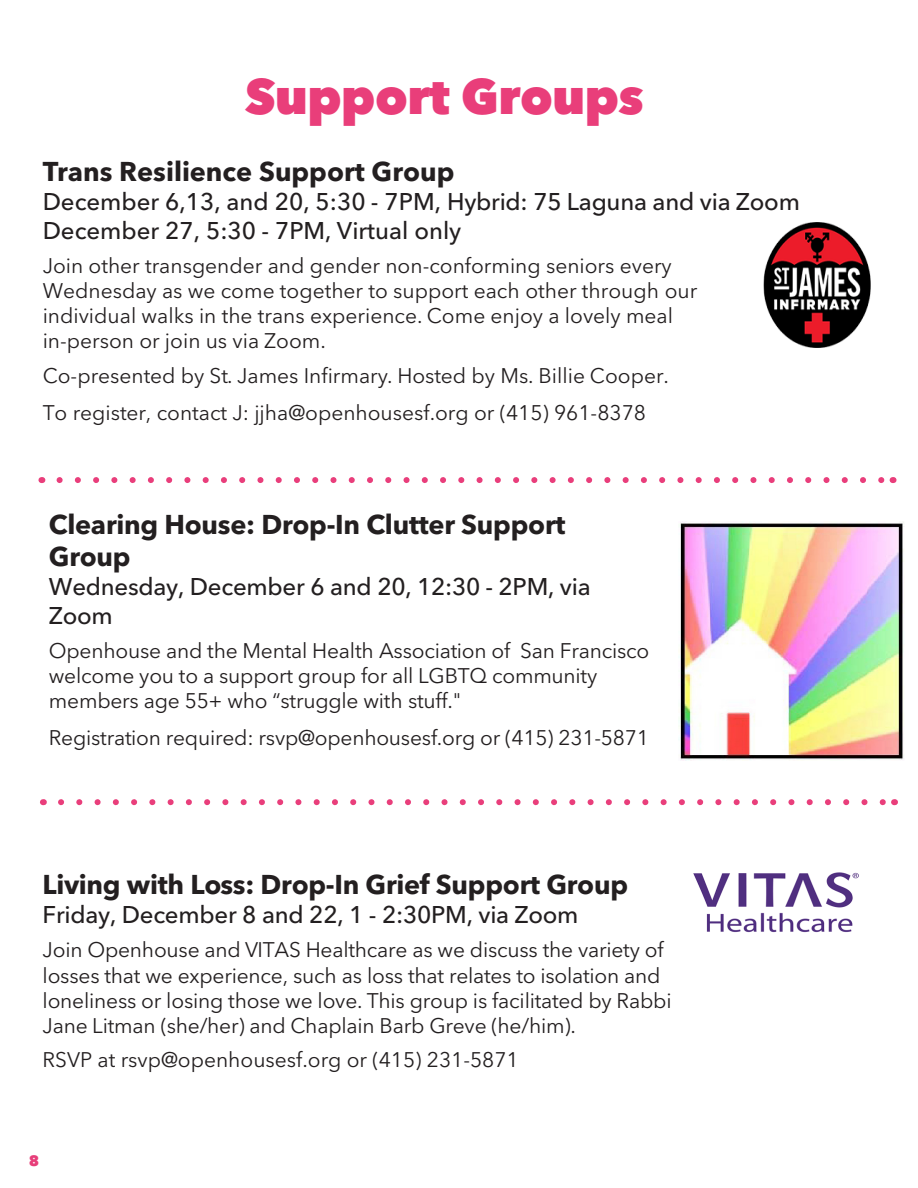
<style>
.page{position:relative;width:918px;height:1188px;background:#fff}
.page>*{position:absolute;margin:0;border:0;box-sizing:border-box;transform-origin:0 0}
.t1{font:800 49.5px "Avenir Next LT Pro";letter-spacing:-.01em;color:#e93e7a}
.t2{font:700 27px/32.4px "Avenir Next LT Pro";letter-spacing:-.01em;color:#231f20}
.t3{font:500 24px/28.8px "Avenir Next LT Pro";letter-spacing:-.01em;color:#231f20}
.t4{font:21px/25.2px "Avenir Next LT Pro";letter-spacing:-.01em;color:#231f20}
.t5{font:800 15px "Avenir Next LT Pro";color:#e73e7a}
</style>
<div class="page">
<svg style="left:60px;top:477px;width:824px;height:6px"></svg>
<svg style="left:61px;top:799px;width:824px;height:6px"></svg>
<img style="left:693px;top:872px;width:166px;height:61px">
<img style="left:763px;top:223px;width:108px;height:125px">
<img style="left:679px;top:521px;width:225px;height:239px">
<h1 class="t1" style="left:245px;top:66px;width:400px">Support Groups</h1>
<p class="t2" style="left:43px;top:155px;width:413px">Trans Resilience Support Group</p>
<p class="t3" style="left:43px;top:186px;width:759px">December 6,13, and 20, 5:30 - 7PM, Hybrid: 75 Laguna and via Zoom<br>December 27, 5:30 - 7PM, Virtual only</p>
<p class="t4" style="left:43px;top:252px;width:656px">Join other transgender and gender non-conforming seniors every Wednesday as we come together to support each other through our individual walks in the trans experience. Come enjoy a lovely meal in-person or join us via Zoom.</p>
<p class="t4" style="left:43px;top:356px;width:628px;line-height:37.2px">Co-presented by St. James Infirmary. Hosted by Ms. Billie Cooper.<br>To register, contact J: jjha@openhousesf.org or (415) 961-8378</p>
<p class="t2" style="left:49px;top:507px;width:518px">Clearing House: Drop-In Clutter Support<br>Group</p>
<p class="t3" style="left:49px;top:571px;width:543px">Wednesday, December 6 and 20, 12:30 - 2PM, via<br>Zoom</p>
<p class="t4" style="left:49px;top:637px;width:602px">Openhouse and the Mental Health Association of San Francisco welcome you to a support group for all LGBTQ community members age 55+ who “struggle with stuff."</p>
<p class="t4" style="left:49px;top:725px;width:602px">Registration required: rsvp@openhousesf.org or (415) 231-5871</p>
<p class="t2" style="left:43px;top:868px;width:587px">Living with Loss: Drop-In Grief Support Group</p>
<p class="t3" style="left:43px;top:900px;width:537px">Friday, December 8 and 22, 1 - 2:30PM, via Zoom</p>
<p class="t4" style="left:43px;top:937px;width:630px">Join Openhouse and VITAS Healthcare as we discuss the variety of losses that we experience, such as loss that relates to isolation and loneliness or losing those we love. This group is facilitated by Rabbi Jane Litman (she/her) and Chaplain Barb Greve (he/him).</p>
<p class="t4" style="left:43px;top:1046px;width:478px">RSVP at rsvp@openhousesf.org or (415) 231-5871</p>
<p class="t5" style="left:29px;top:1152px;width:12px">8</p>
</div>
